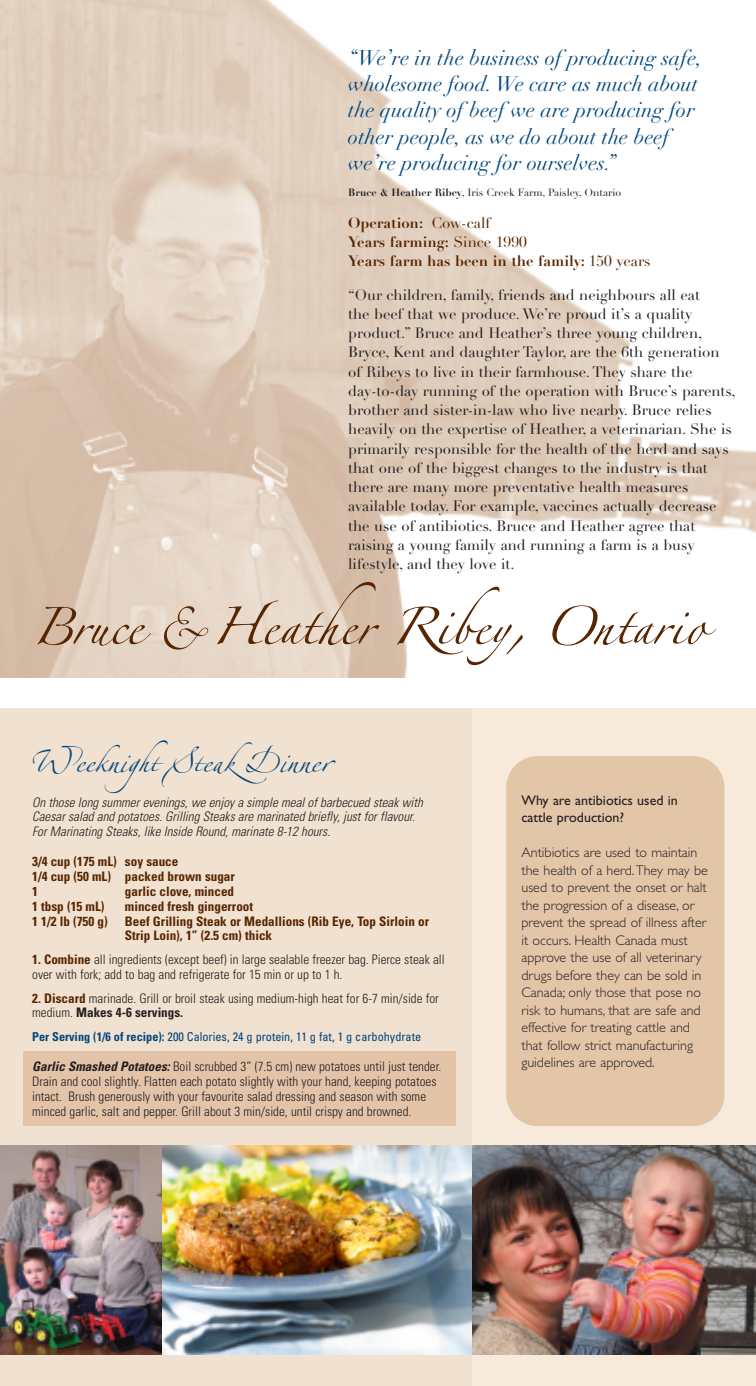
<style>
.page{position:relative;width:756px;height:1386px;background:#fff}
.page>*{position:absolute;margin:0;border:0;box-sizing:border-box;transform-origin:0 0}
.t1{font:42px "Linotype Zapfino Two";color:#00467e}
.t2{font:italic 21px/26.2px "Didot LH";color:#00467e}
.t3{font:14.88px/19.2px "Didot LH";color:#231f20}
.t4{font:700 14.88px/18.6px "Didot LH";color:#572500}
.t5{font:300 14px/17.5px "Gill Sans";color:#231f20}
.t6{font:14px/17.5px "Gill Sans";color:#231f20}
.t7{font:300 condensed 13.12px/14.9px "Univers";color:#231f20}
.t8{font:italic 300 condensed 13.12px/14.9px "Univers";color:#231f20}
.t9{font:700 condensed 13.12px/14.9px "Univers";color:#572500}
.t10{font:condensed 12.25px "Univers";color:#00467e}
.t11{font:10.5px "Didot LH";color:#231f20}
.s1{font-weight:700}
.s2{font-weight:400}
.s3{font-family:"Linotype Zapfino One"}
.s4{font-weight:700;color:#572500}
.s5{font-weight:700;font-style:italic}
</style>
<div class="page">
<img style="left:0;top:0;width:756px;height:677px">
<svg style="left:38px;top:606px;width:113px;height:40px;background:#cbb4a0"></svg>
<svg style="left:164px;top:606px;width:44px;height:44px;background:#d4c0ae"></svg>
<svg style="left:217px;top:582px;width:162px;height:63px;background:#d4bfad"></svg>
<svg style="left:397px;top:587px;width:126px;height:78px"></svg>
<svg style="left:552px;top:605px;width:164px;height:41px"></svg>
<div style="left:0;top:709px;width:472px;height:677px;background:#f1e1d0"></div>
<div style="left:472px;top:709px;width:284px;height:677px;background:#f7eadb"></div>
<img style="left:0;top:1146px;width:756px;height:208px">
<div style="left:506px;top:756px;width:218px;height:370px;background:#e3c5a8;border-radius:32px"></div>
<div style="left:23px;top:1051px;width:432px;height:75px;background:#e3c4a8"></div>
<h2 class="t2" style="left:348px;top:47px;width:355px">“We’re in the business of producing safe, wholesome food. We care as much about the quality of beef we are producing for other people, as we do about the beef we’re producing for ourselves.”</h2>
<p class="t11" style="left:348px;top:189px;width:275px"><span class="s1">Bruce &amp; Heather Ribey</span>, Iris Creek Farm, Paisley, Ontario</p>
<p class="t4" style="left:348px;top:216px;width:304px">Operation: <span class="s2">Cow-calf<br></span>Years farming: <span class="s2">Since 1990<br></span>Years farm has been in the family: <span class="s2">150 years</span></p>
<p class="t3" style="left:348px;top:287px;width:389px">“Our children, family, friends and neighbours all eat<br>the beef that we produce. We’re proud it’s a quality product.” Bruce and Heather’s three young children, Bryce, Kent and daughter Taylor, are the 6th generation of Ribeys to live in their farmhouse. They share the day-to-day running of the operation with Bruce’s parents, brother and sister-in-law who live nearby. Bruce relies heavily on the expertise of Heather, a veterinarian. She is primarily responsible for the health of the herd and says that one of the biggest changes to the industry is that there are many more preventative health measures available today. For example, vaccines actually decrease the use of antibiotics. Bruce and Heather agree that raising a young family and running a farm is a busy lifestyle, and they love it.</p>
<h1 class="t1" style="left:32px;top:743px;width:300px">Wee<span class="s3">k</span>ni<span class="s3">gh</span>t SteakDinner</h1>
<p class="t8" style="left:32px;top:796px;width:392px">On those long summer evenings, we enjoy a simple meal of barbecued steak with<br>Caesar salad and potatoes. Grilling Steaks are marinated briefly, just for flavour.<br>For Marinating Steaks, like Inside Round, marinate 8-12 hours.</p>
<p class="t9" style="left:32px;top:855px;width:204px">3/4 cup (175 mL) soy sauce<br>1/4 cup (50 mL) packed brown sugar<br>1</p>
<p class="t9" style="left:125px;top:885px;width:111px">garlic clove, minced</p>
<p class="t9" style="left:32px;top:900px;width:74px">1 tbsp (15 mL)</p>
<p class="t9" style="left:125px;top:900px;width:130px">minced fresh gingerroot</p>
<p class="t9" style="left:32px;top:915px;width:77px">1 1/2 lb (750 g)</p>
<p class="t9" style="left:125px;top:915px;width:306px">Beef Grilling Steak or Medallions (Rib Eye, Top Sirloin or<br>Strip Loin), 1” (2.5 cm) thick</p>
<p class="t7" style="left:32px;top:953px;width:414px"><span class="s4">1. Combine</span> all ingredients (except beef) in large sealable freezer bag. Pierce steak all over with fork; add to bag and refrigerate for 15 min or up to 1 h.</p>
<p class="t7" style="left:32px;top:992px;width:408px"><span class="s4">2. Discard</span> marinade. Grill or broil steak using medium-high heat for 6-7 min/side for medium. <span class="s1">Makes 4-6 servings.</span></p>
<p class="t10" style="left:32px;top:1032px;width:391px"><span class="s1">Per Serving (1/6 of recipe):</span> 200 Calories, 24 g protein, 11 g fat, 1 g carbohydrate</p>
<p class="t7" style="left:32px;top:1060px;width:411px"><span class="s5">Garlic Smashed Potatoes:</span> Boil scrubbed 3” (7.5 cm) new potatoes until just tender.<br>Drain and cool slightly. Flatten each potato slightly with your hand, keeping potatoes intact. Brush generously with your favourite salad dressing and season with some minced garlic, salt and pepper. Grill about 3 min/side, until crispy and browned.</p>
<p class="t6" style="left:522px;top:793px;width:158px">Why are antibiotics used in cattle production?</p>
<p class="t5" style="left:522px;top:845px;width:188px">Antibiotics are used to maintain the health of a herd.They may be used to prevent the onset or halt the progression of a disease, or prevent the spread of illness after it occurs. Health Canada must approve the use of all veterinary drugs before they can be sold in<br>Canada; only those that pose no risk to humans, that are safe and effective for treating cattle and that follow strict manufacturing guidelines are approved.</p>
</div>
